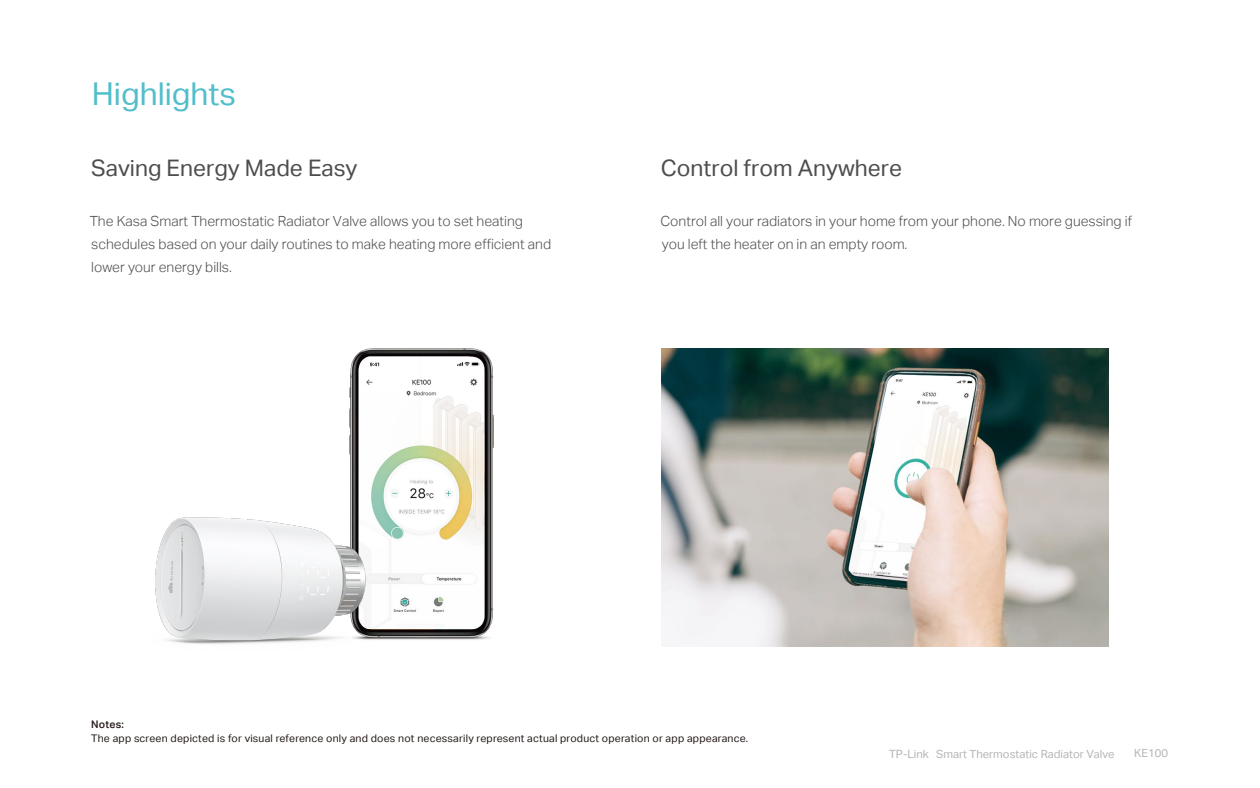
<style>
.page{position:relative;width:1260px;height:788px;background:#fff}
.page>*{position:absolute;margin:0;border:0;box-sizing:border-box;transform-origin:0 0}
.t1{font:31.5px "TP Link Aktiv Regular";color:#51beca}
.t2{font:22.75px "TP Link Aktiv Regular";color:#4d4d4d}
.t3{font:14px/22.8px "TP Link Aktiv Light";color:#4d4d4d}
.t4{font:11.2px "TP Link Aktiv Regular";color:#b5b5b5}
.t5{font:10.5px "TP Link Aktiv Regular";letter-spacing:.02em;color:#221815}
.t6{font:10.5px "TP Link Aktiv Medium";letter-spacing:.02em;color:#221815}
.s1{font-size:11.38px}
</style>
<div class="page">
<img style="left:349px;top:348px;width:145px;height:292px">
<img style="left:155px;top:494px;width:226px;height:150px">
<img style="left:662px;top:348px;width:446px;height:298px">
<h1 class="t1" style="left:92px;top:76px;width:146px">Highlights</h1>
<h2 class="t2" style="left:91px;top:154px;width:268px">Saving Energy Made Easy</h2>
<p class="t3" style="left:90px;top:210px;width:463px">The Kasa Smart Thermostatic Radiator Valve allows you to set heating schedules based on your daily routines to make heating more efficient and lower your energy bills.</p>
<h2 class="t2" style="left:661px;top:154px;width:243px">Control from Anywhere</h2>
<p class="t3" style="left:660px;top:210px;width:473px">Control all your radiators in your home from your phone. No more guessing if you left the heater on in an empty room.</p>
<p class="t6" style="left:91px;top:718px;width:34px">Notes:</p>
<p class="t5" style="left:91px;top:732px;width:658px">The app screen depicted is for visual reference only and does not necessarily represent actual product operation or app appearance.</p>
<p class="t4" style="left:889px;top:747px;width:227px"><span class="s1">TP-Link</span> Smart Thermostatic Radiator Valve</p>
<p class="t4" style="left:1134px;top:747px;width:35px">KE100</p>
</div>
